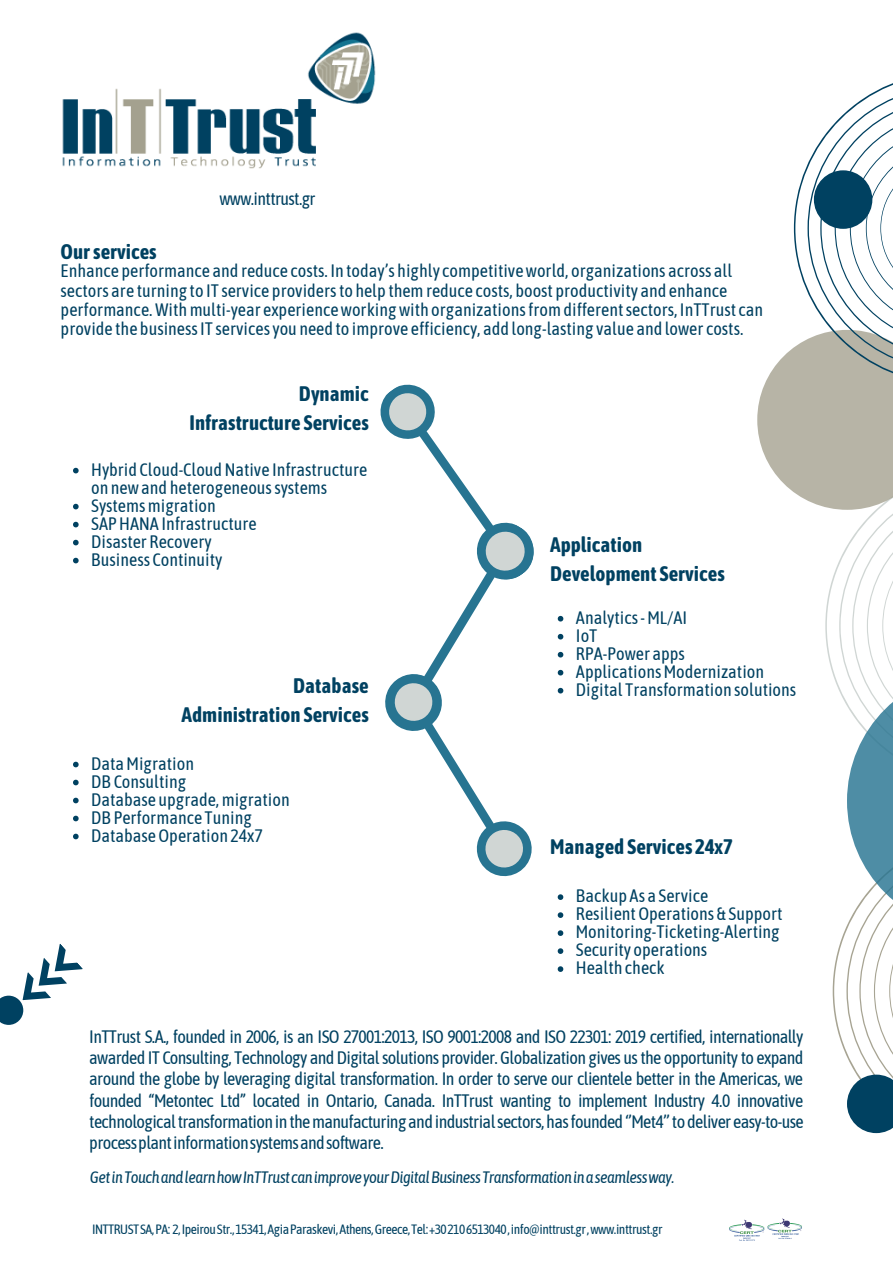
<style>
.page{position:relative;width:893px;height:1264px;background:#fff}
.page>*{position:absolute;margin:0;border:0;box-sizing:border-box;transform-origin:0 0}
.t1{font:700 21px/29.2px "Asap Condensed";color:#004161;text-align:right}
.t2{font:18px/18px "Asap Condensed";color:#004161}
.t3{font:18px "Asap Condensed";letter-spacing:-.035em;color:#004161}
.t4{font:italic 16.5px "Asap Condensed";letter-spacing:-.035em;color:#004161}
.t5{font:13.5px "Asap Condensed";letter-spacing:-.035em;color:#004161}
</style>
<div class="page">
<img style="left:729px;top:1218px;width:73px;height:22px">
<svg style="left:757px;top:83px;width:135px;height:1051px"></svg>
<svg style="left:380px;top:384px;width:154px;height:493px"></svg>
<svg style="left:73px;top:468px;width:6px;height:5px"></svg>
<svg style="left:73px;top:504px;width:6px;height:5px"></svg>
<svg style="left:73px;top:522px;width:6px;height:5px"></svg>
<svg style="left:73px;top:540px;width:6px;height:5px"></svg>
<svg style="left:73px;top:557px;width:6px;height:6px"></svg>
<svg style="left:73px;top:761px;width:6px;height:6px"></svg>
<svg style="left:73px;top:779px;width:6px;height:6px"></svg>
<svg style="left:73px;top:797px;width:6px;height:6px"></svg>
<svg style="left:73px;top:815px;width:6px;height:6px"></svg>
<svg style="left:73px;top:833px;width:6px;height:6px"></svg>
<svg style="left:557px;top:616px;width:6px;height:5px"></svg>
<svg style="left:557px;top:634px;width:6px;height:5px"></svg>
<svg style="left:557px;top:652px;width:6px;height:5px"></svg>
<svg style="left:557px;top:670px;width:6px;height:5px"></svg>
<svg style="left:557px;top:688px;width:6px;height:5px"></svg>
<svg style="left:557px;top:894px;width:6px;height:6px"></svg>
<svg style="left:557px;top:912px;width:6px;height:5px"></svg>
<svg style="left:557px;top:930px;width:6px;height:5px"></svg>
<svg style="left:557px;top:948px;width:6px;height:5px"></svg>
<svg style="left:557px;top:966px;width:6px;height:5px"></svg>
<img style="left:62px;top:32px;width:314px;height:137px">
<svg style="left:0;top:944px;width:83px;height:80px"></svg>
<div style="left:813px;top:170px;width:59px;height:59px;background:#004161;border-radius:50%"></div>
<p class="t3" style="left:219px;top:188px;width:98px">www.inttrust.gr</p>
<p class="t1" style="left:61px;top:237px;width:98px">Ourservices</p>
<p class="t2" style="left:61px;top:261px;width:704px;line-height:19px">Enhance performance and reduce costs. In today’s highly competitiveworld, organizations across all sectors are turning to IT service providersto help themreduce costs, boost productivity and enhance performance.Withmulti-year experienceworkingwith organizationsfromdifferentsectors, InTTrust can provide the businessIT servicesyou need to improve efficiency, add long-lasting value and lower costs.</p>
<p class="t1" style="left:189px;top:378px;width:181px">Dynamic<br>Infrastructure Services</p>
<p class="t2" style="left:91px;top:460px;width:277px">Hybrid Cloud-CloudNative Infrastructure on newand heterogeneoussystems<br>Systemsmigration<br>SAPHANA Infrastructure<br>Disaster Recovery<br>Business Continuity</p>
<p class="t1" style="left:181px;top:670px;width:189px">Database<br>Administration Services</p>
<p class="t2" style="left:91px;top:754px;width:200px">DataMigration<br>DB Consulting<br>Database upgrade,migration<br>DB Performance Tuning<br>DatabaseOperation 24x7</p>
<p class="t1" style="left:550px;top:530px;width:176px;text-align:left">Application<br>Development Services</p>
<p class="t2" style="left:576px;top:608px;width:222px">Analytics-ML/AI<br>IoT<br>RPA-Power apps<br>ApplicationsModernization<br>Digital Transformation solutions</p>
<p class="t1" style="left:550px;top:831px;width:184px">Managed Services 24x7</p>
<p class="t2" style="left:576px;top:886px;width:208px">Backup As a Service<br>ResilientOperations &amp; Support<br>Monitoring-Ticketing-Alerting<br>Security operations<br>Health check</p>
<p class="t2" style="left:89px;top:1025px;width:715px;line-height:21.3px;text-align:justify">InTTrust S.A., founded in 2006, is an ISO 27001:2013, ISO 9001:2008 and ISO 22301: 2019 certified, internationally awarded IT Consulting, Technology and Digital solutions provider. Globalization gives us the opportunity to expand around the globe by leveraging digital transformation. In order to serve our clientele better in the Americas, we founded “Metontec Ltd” located in Ontario, Canada. InTTrust wanting to implement Industry 4.0 innovative technologicaltransformationinthemanufacturingandindustrialsectors,hasfounded‘’Met4’’todelivereasy-to-use processplantinformationsystemsandsoftware.</p>
<p class="t4" style="left:90px;top:1167px;width:586px">GetinTouchandlearnhowInTTrustcanimproveyourDigitalBusinessTransformationinaseamlessway.</p>
<p class="t5" style="left:92px;top:1221px;width:572px">INTTRUSTSA,PA: 2,IpeirouStr.,15341,AgiaParaskevi,Athens,Greece,Tel:+302106513040,info@inttrust.gr,www.inttrust.gr</p>
</div>
